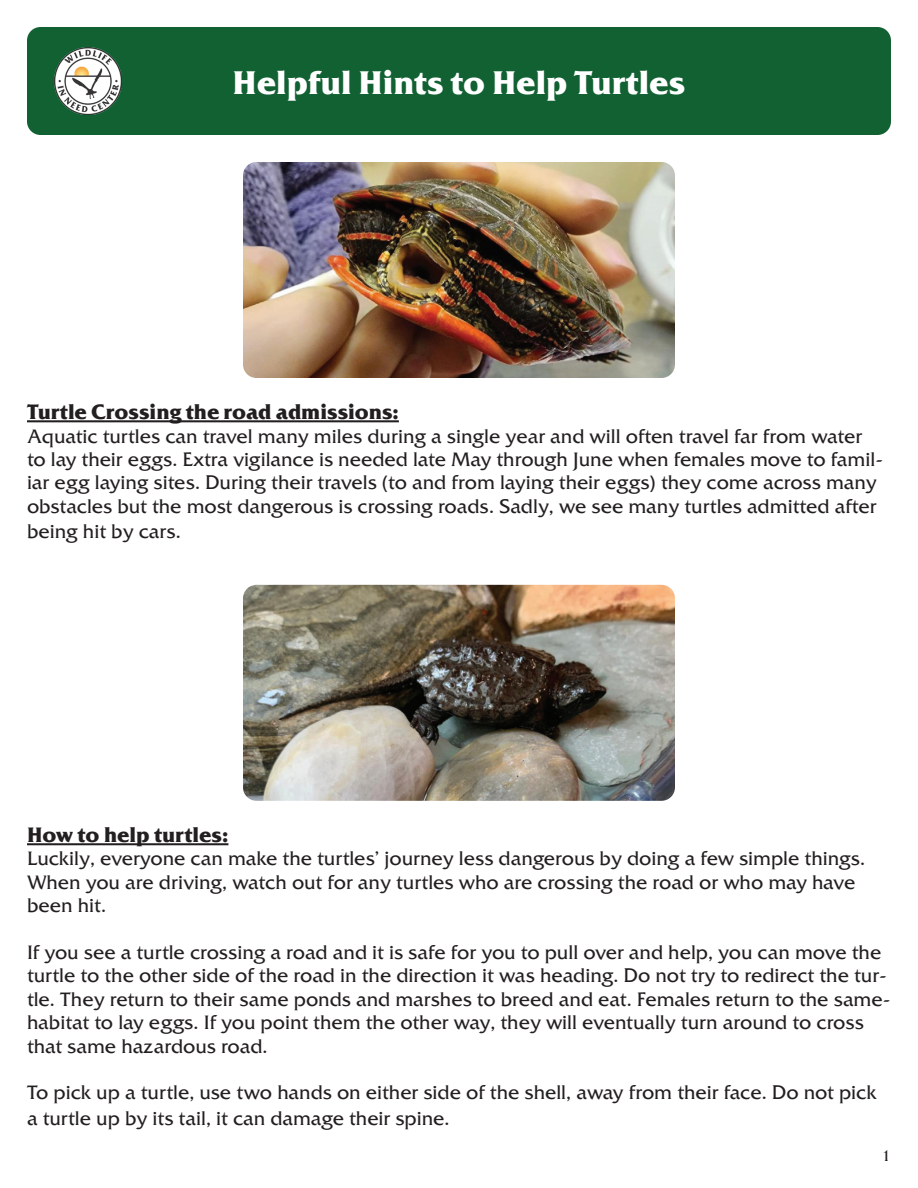
<style>
.page{position:relative;width:918px;height:1188px;background:#fff}
.page>*{position:absolute;margin:0;border:0;box-sizing:border-box;transform-origin:0 0}
.t1{font:700 33px "Fremont";color:#fff}
.t2{font:700 21px "Fremont";color:#231f20}
.t3{font:19.5px/23.4px "Fremont";color:#231f20}
.t4{font:15px "Fremont";color:#231f20}
</style>
<div class="page">
<hr style="left:27px;top:420px;width:372px;height:2px;background:#231f20">
<img style="left:243px;top:162px;width:432px;height:216px">
<img style="left:243px;top:585px;width:432px;height:216px">
<hr style="left:27px;top:843px;width:201px;height:2px;background:#231f20">
<div style="left:27px;top:27px;width:864px;height:108px;background:#116132;border-radius:14px"></div>
<img style="left:54px;top:47px;width:68px;height:68px">
<h1 class="t1" style="left:233px;top:62px;width:454px">Helpful Hints to Help Turtles</h1>
<p class="t2" style="left:27px;top:399px;width:373px">Turtle Crossing the road admissions:</p>
<p class="t3" style="left:27px;top:424px;width:858px">Aquatic turtles can travel many miles during a single year and will often travel far from water to lay their eggs. Extra vigilance is needed late May through June when females move to famil&shy;iar egg laying sites. During their travels (to and from laying their eggs) they come across many obstacles but the most dangerous is crossing roads. Sadly, we see many turtles admitted after</p>
<p class="t3" style="left:27px;top:519px;width:155px">being hit by cars.</p>
<p class="t2" style="left:27px;top:822px;width:203px">How to help turtles:</p>
<p class="t3" style="left:27px;top:847px;width:840px">Luckily, everyone can make the turtles’ journey less dangerous by doing a few simple things.<br>When you are driving, watch out for any turtles who are crossing the road or who may have been hit.</p>
<p class="t3" style="left:27px;top:941px;width:865px">If you see a turtle crossing a road and it is safe for you to pull over and help, you can move the turtle to the other side of the road in the direction it was heading. Do not try to redirect the tur&shy;tle. They return to their same ponds and marshes to breed and eat. Females return to the same&shy;habitat to lay eggs. If you point them the other way, they will eventually turn around to cross that same hazardous road.</p>
<p class="t3" style="left:27px;top:1080px;width:851px;line-height:25.2px">To pick up a turtle, use two hands on either side of the shell, away from their face. Do not pick a turtle up by its tail, it can damage their spine.</p>
<p class="t4" style="left:881px;top:1147px;width:11px">1</p>
</div>
